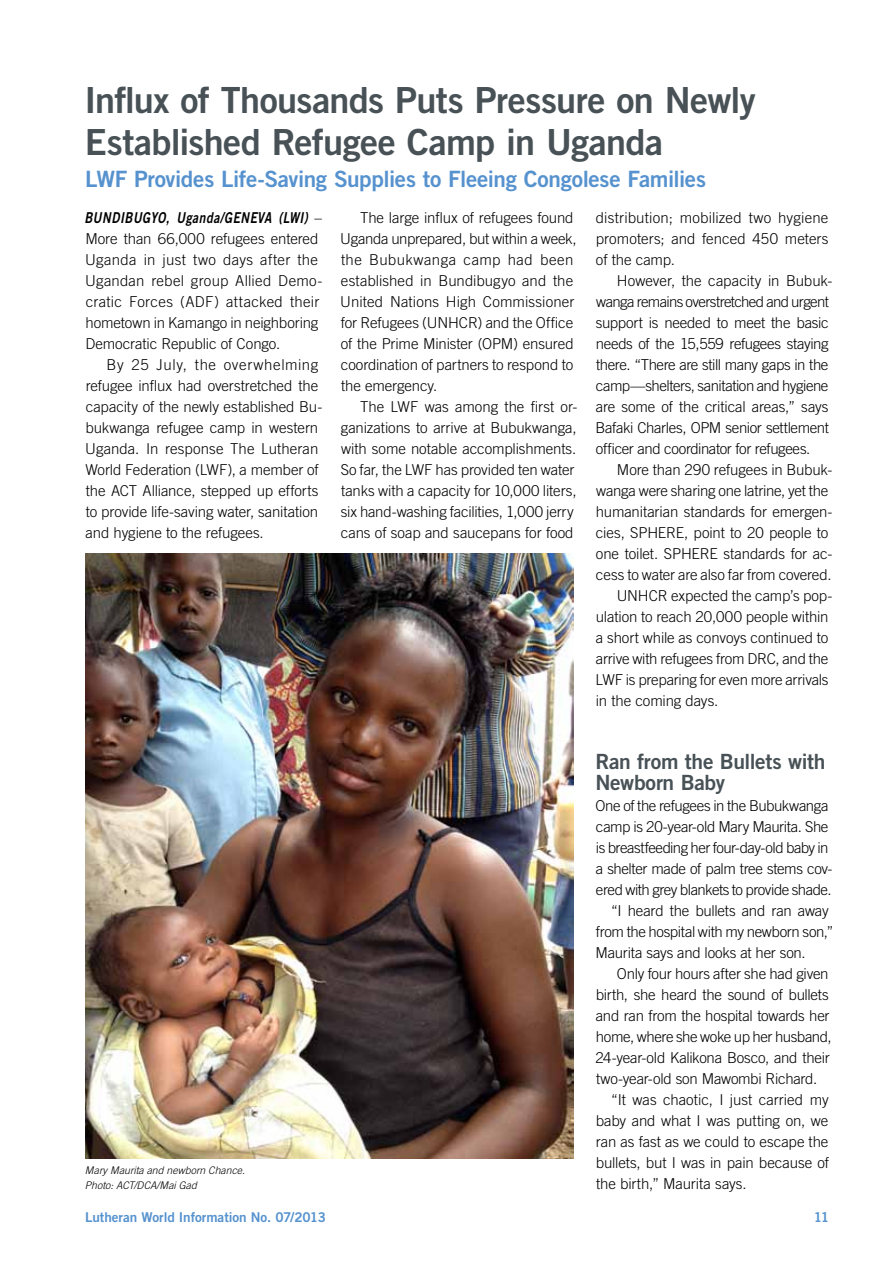
<style>
.page{position:relative;width:893px;height:1263px;background:#fff}
.page>*{position:absolute;margin:0;border:0;box-sizing:border-box;transform-origin:0 0}
.t1{font:36px/42px "Trade Gothic LT Std Bd 2";letter-spacing:-.015em;color:#485156}
.t2{font:22.5px "Trade Gothic LT Std Bd 2";letter-spacing:-.015em;color:#5692ce}
.t3{font:21px/21px "Trade Gothic LT Std Bd 2";letter-spacing:-.015em;color:#485156}
.t4{font:300 15px/21px "Trade Gothic LT Std";letter-spacing:-.01em;color:#000}
.t5{font:300 15px "Trade Gothic LT Std";letter-spacing:-.035em;color:#000}
.t6{font:300 15px "Trade Gothic LT Std";letter-spacing:-.03em;color:#000}
.t7{font:15px "Trade Gothic LT Std Bd 2 Obl";letter-spacing:.045em;color:#000;scale:.8 1}
.t8{font:13.5px "Trade Gothic LT Std Bd 2";letter-spacing:-.005em;color:#5692ce}
.t9{font:italic 300 10.5px/15px "Trade Gothic LT Std";letter-spacing:.005em;color:#000}
.s1{font-family:"Trade Gothic LT Std";font-weight:300}
</style>
<div class="page">
<img style="left:85px;top:553px;width:489px;height:605px">
<h1 class="t1" style="left:84px;top:79px;width:673px">Influx of Thousands Puts Pressure on Newly<br>Established Refugee Camp in Uganda</h1>
<h2 class="t2" style="left:85px;top:165px;width:622px">LWF Provides Life-Saving Supplies to Fleeing Congolese Families</h2>
<p class="t7" style="left:85px;top:209px;width:298px">BUNDIBUGYO, Uganda/GENEVA (LWI) <span class="s1">–</span></p>
<p class="t4" style="left:85px;top:228px;width:239px">More than 66,000 refugees entered Uganda in just two days after the Ugandan rebel group Allied Demo&shy;cratic Forces (ADF) attacked their hometown in Kamango in neighboring Democratic Republic of Congo.</p>
<p class="t4" style="left:85px;top:354px;width:239px;text-indent:21px">By 25 July, the overwhelming refugee influx had overstretched the capacity of the newly established Bu&shy;bukwanga refugee camp in western Uganda. In response The Lutheran World Federation (LWF), a member of the ACT Alliance, stepped up efforts to provide life-saving water, sanitation and hygiene to the refugees.</p>
<p class="t4" style="left:340px;top:207px;width:238px;text-indent:20px">The large influx of refugees found<br>Uganda unprepared, but within a week, the Bubukwanga camp had been established in Bundibugyo and the<br>United Nations High Commissioner for Refugees (UNHCR) and the Office of the Prime Minister (OPM) ensured coordination of partners to respond to the emergency.</p>
<p class="t4" style="left:341px;top:396px;width:238px;text-indent:19px">The LWF was among the first or&shy;ganizations to arrive at Bubukwanga, with some notable accomplishments.<br>So far, the LWF has provided ten water tanks with a capacity for 10,000 liters, six hand-washing facilities, 1,000 jerry cans of soap and saucepans for food</p>
<p class="t4" style="left:596px;top:207px;width:234px;text-align:justify">distribution; mobilized two hygiene promoters; and fenced 450 meters of the camp.</p>
<p class="t4" style="left:596px;top:270px;width:238px;text-indent:21px">However, the capacity in Bubuk&shy;wanga remains overstretched and urgent support is needed to meet the basic needs of the 15,559 refugees staying there. “There are still many gaps in the camp—shelters, sanitation and hygiene are some of the critical areas,” says Bafaki Charles, OPM senior settlement officer and coordinator for refugees.</p>
<p class="t4" style="left:617px;top:459px;width:217px">More than 290 refugees in Bubuk-</p>
<p class="t4" style="left:596px;top:480px;width:234px">wanga were sharing one latrine, yet the</p>
<p class="t4" style="left:596px;top:501px;width:238px">humanitarian standards for emergen-</p>
<p class="t4" style="left:596px;top:522px;width:234px">cies, SPHERE, point to 20 people to</p>
<p class="t4" style="left:596px;top:543px;width:238px">one toilet. SPHERE standards for ac-</p>
<p class="t4" style="left:596px;top:564px;width:237px">cess to water are also far from covered.</p>
<p class="t4" style="left:617px;top:585px;width:217px">UNHCR expected the camp’s pop-</p>
<p class="t4" style="left:596px;top:606px;width:234px">ulation to reach 20,000 people within</p>
<p class="t4" style="left:596px;top:627px;width:234px">a short while as convoys continued to</p>
<p class="t4" style="left:596px;top:648px;width:234px">arrive with refugees from DRC, and the</p>
<p class="t4" style="left:596px;top:669px;width:234px">LWF is preparing for even more arrivals</p>
<p class="t4" style="left:596px;top:690px;width:124px">in the coming days.</p>
<p class="t9" style="left:85px;top:1163px;width:162px">Mary Maurita and newborn Chance.<br>Photo: ACT/DCA/Mai Gad</p>
<h3 class="t3" style="left:595px;top:751px;width:232px">Ran from the Bullets with<br>Newborn Baby</h3>
<p class="t4" style="left:596px;top:795px;width:234px">One of the refugees in the Bubukwanga</p>
<p class="t4" style="left:596px;top:816px;width:234px">camp is 20-year-old Mary Maurita. She</p>
<p class="t5" style="left:596px;top:839px;width:234px">is breastfeeding her four-day-old baby in</p>
<p class="t6" style="left:596px;top:860px;width:238px">a shelter made of palm tree stems cov-</p>
<p class="t5" style="left:596px;top:881px;width:237px">ered with grey blankets to provide shade.</p>
<p class="t4" style="left:611px;top:900px;width:219px">“I heard the bullets and ran away</p>
<p class="t4" style="left:596px;top:921px;width:239px">from the hospital with my newborn son,”</p>
<p class="t4" style="left:596px;top:942px;width:212px">Maurita says and looks at her son.</p>
<p class="t4" style="left:617px;top:963px;width:213px">Only four hours after she had given</p>
<p class="t4" style="left:596px;top:984px;width:234px">birth, she heard the sound of bullets</p>
<p class="t4" style="left:596px;top:1005px;width:235px">and ran from the hospital towards her</p>
<p class="t4" style="left:596px;top:1026px;width:237px">home, where she woke up her husband,</p>
<p class="t4" style="left:595px;top:1047px;width:236px">24-year-old Kalikona Bosco, and their</p>
<p class="t4" style="left:596px;top:1068px;width:223px">two-year-old son Mawombi Richard.</p>
<p class="t4" style="left:611px;top:1089px;width:219px">“It was chaotic, I just carried my</p>
<p class="t4" style="left:596px;top:1110px;width:234px">baby and what I was putting on, we</p>
<p class="t4" style="left:596px;top:1131px;width:234px">ran as fast as we could to escape the</p>
<p class="t4" style="left:596px;top:1152px;width:235px">bullets, but I was in pain because of</p>
<p class="t4" style="left:596px;top:1173px;width:152px">the birth,” Maurita says.</p>
<p class="t8" style="left:85px;top:1208px;width:242px">Lutheran World Information No. 07/2013</p>
<p class="t8" style="left:814px;top:1208px;width:17px">11</p>
</div>
